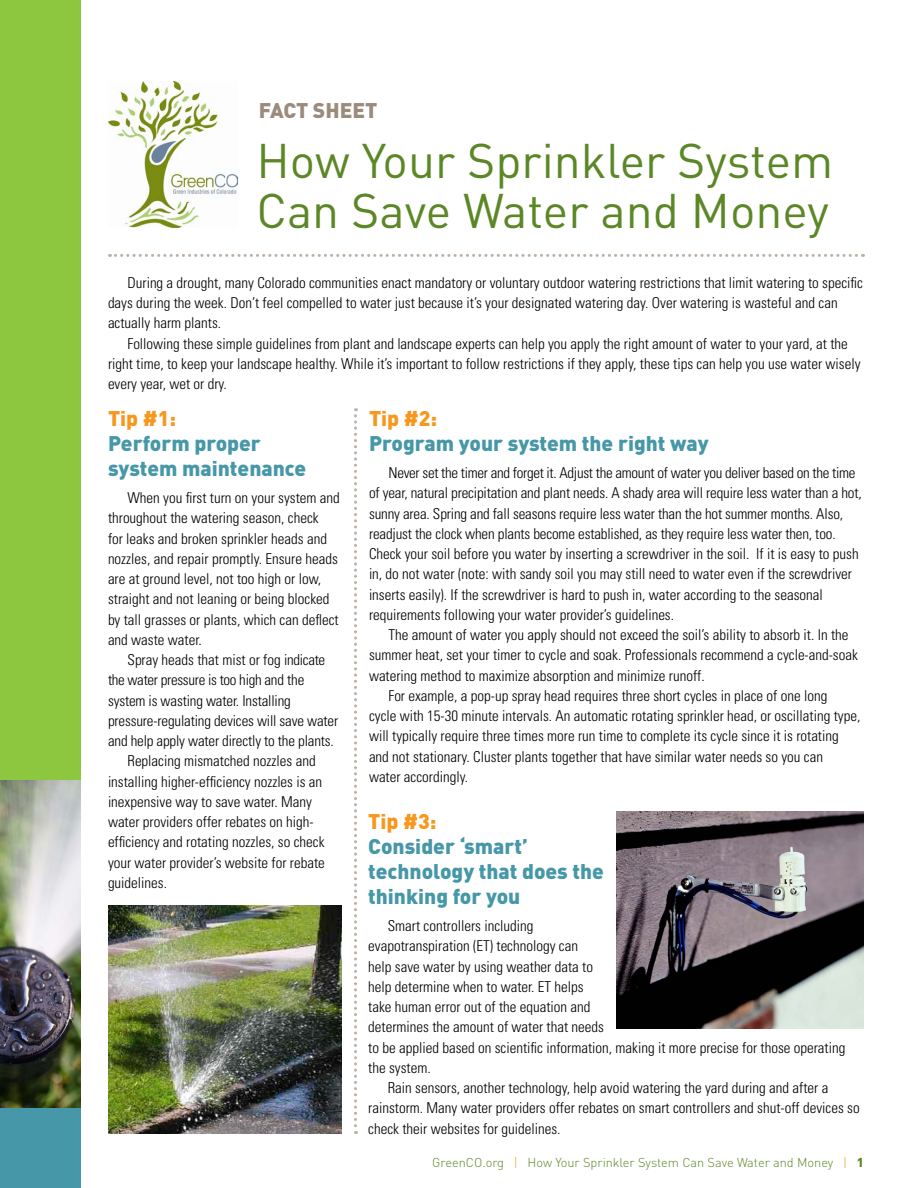
<style>
.page{position:relative;width:918px;height:1188px;background:#fff}
.page>*{position:absolute;margin:0;border:0;box-sizing:border-box;transform-origin:0 0}
.t1{font:48px/49.5px "DIN";color:#5c8727}
.t2{font:900 21px/25.2px "DIN";color:#4697a8}
.t3{font:900 21px "DIN";color:#f8971d}
.t4{font:900 21px "DIN";color:#9a8b7d}
.t5{font:300 condensed 15px/20.2px "Univers";color:#000}
.t6{font:300 condensed 15px "Univers";letter-spacing:-.02em;color:#000}
.t7{font:300 12.75px "DIN";color:#5c8727}
.s1{color:#f8971d}
.s2{font-weight:900}
</style>
<div class="page">
<div style="left:0;top:0;width:81px;height:1107px;background:#8dc63f"></div>
<img style="left:108px;top:81px;width:130px;height:146px">
<svg style="left:354px;top:408px;width:3px;height:726px"></svg>
<svg style="left:110px;top:254px;width:746px;height:3px"></svg>
<div style="left:0;top:1107px;width:81px;height:81px;background:#4697a8"></div>
<img style="left:108px;top:905px;width:234px;height:229px">
<img style="left:0;top:780px;width:81px;height:327px">
<img style="left:617px;top:811px;width:247px;height:217px">
<h2 class="t4" style="left:259px;top:96px;width:120px">FACT SHEET</h2>
<h1 class="t1" style="left:256px;top:135px;width:579px">How Your Sprinkler System<br>Can Save Water and Money</h1>
<p class="t5" style="left:108px;top:272px;width:757px;text-indent:20px">During a drought, many Colorado communities enact mandatory or voluntary outdoor watering restrictions that limit watering to specific days during the week. Don’t feel compelled to water just because it’s your designated watering day. Over watering is wasteful and can actually harm plants.</p>
<p class="t5" style="left:108px;top:333px;width:754px;text-indent:20px">Following these simple guidelines from plant and landscape experts can help you apply the right amount of water to your yard, at the right time, to keep your landscape healthy. While it’s important to follow restrictions if they apply, these tips can help you use water wisely every year, wet or dry.</p>
<h2 class="t3" style="left:108px;top:404px;width:70px">Tip #1:</h2>
<h2 class="t2" style="left:108px;top:430px;width:200px">Perform proper system maintenance</h2>
<p class="t5" style="left:108px;top:488px;width:233px;text-indent:20px">When you first turn on your system and throughout the watering season, check<br>for leaks and broken sprinkler heads and nozzles, and repair promptly. Ensure heads are at ground level, not too high or low, straight and not leaning or being blocked by tall grasses or plants, which can deflect and waste water.</p>
<p class="t5" style="left:128px;top:650px;width:199px">Spray heads that mist or fog indicate</p>
<p class="t6" style="left:108px;top:671px;width:198px">the water pressure is too high and the</p>
<p class="t5" style="left:108px;top:690px;width:184px">system is wasting water. Installing</p>
<p class="t5" style="left:108px;top:710px;width:232px">pressure-regulating devices will save water</p>
<p class="t5" style="left:108px;top:731px;width:227px">and help apply water directly to the plants.</p>
<p class="t5" style="left:128px;top:751px;width:190px">Replacing mismatched nozzles and</p>
<p class="t5" style="left:108px;top:771px;width:216px">installing higher-efficiency nozzles is an</p>
<p class="t5" style="left:108px;top:791px;width:205px">inexpensive way to save water. Many</p>
<p class="t5" style="left:108px;top:812px;width:207px">water providers offer rebates on high-</p>
<p class="t5" style="left:108px;top:832px;width:218px">efficiency and rotating nozzles, so check</p>
<p class="t5" style="left:108px;top:852px;width:218px">your water provider’s website for rebate</p>
<p class="t5" style="left:108px;top:872px;width:61px">guidelines.</p>
<h2 class="t3" style="left:369px;top:404px;width:70px">Tip #2:</h2>
<h2 class="t2" style="left:369px;top:430px;width:341px">Program your system the right way</h2>
<p class="t5" style="left:369px;top:462px;width:494px;text-indent:20px">Never set the timer and forget it. Adjust the amount of water you deliver based on the time of year, natural precipitation and plant needs. A shady area will require less water than a hot, sunny area. Spring and fall seasons require less water than the hot summer months. Also, readjust the clock when plants become established, as they require less water then, too.<br>Check your soil before you water by inserting a screwdriver in the soil. If it is easy to push in, do not water (note: with sandy soil you may still need to water even if the screwdriver inserts easily). If the screwdriver is hard to push in, water according to the seasonal requirements following your water provider’s guidelines.</p>
<p class="t5" style="left:388px;top:624px;width:462px">The amount of water you apply should not exceed the soil’s ability to absorb it. In the</p>
<p class="t5" style="left:369px;top:645px;width:490px">summer heat, set your timer to cycle and soak. Professionals recommend a cycle-and-soak</p>
<p class="t5" style="left:369px;top:665px;width:337px">watering method to maximize absorption and minimize runoff.</p>
<p class="t5" style="left:388px;top:685px;width:440px">For example, a pop-up spray head requires three short cycles in place of one long</p>
<p class="t5" style="left:369px;top:705px;width:493px">cycle with 15-30 minute intervals. An automatic rotating sprinkler head, or oscillating type,</p>
<p class="t5" style="left:369px;top:726px;width:471px">will typically require three times more run time to complete its cycle since it is rotating</p>
<p class="t5" style="left:369px;top:746px;width:456px">and not stationary. Cluster plants together that have similar water needs so you can</p>
<p class="t5" style="left:369px;top:766px;width:101px">water accordingly.</p>
<h2 class="t3" style="left:368px;top:807px;width:70px">Tip #3:</h2>
<h2 class="t2" style="left:368px;top:832px;width:237px">Consider ‘smart’ technology that does the thinking for you</h2>
<p class="t5" style="left:368px;top:916px;width:479px;text-indent:20px">Smart controllers including<br>evapotranspiration (ET) technology can<br>help save water by using weather data to<br>help determine when to water. ET helps<br>take human error out of the equation and<br>determines the amount of water that needs<br>to be applied based on scientific information, making it more precise for those operating the system.</p>
<p class="t5" style="left:368px;top:1078px;width:493px;text-indent:20px">Rain sensors, another technology, help avoid watering the yard during and after a rainstorm. Many water providers offer rebates on smart controllers and shut-off devices so check their websites for guidelines.</p>
<p class="t7" style="left:432px;top:1155px;width:433px">GreenCO.org <span class="s1">|</span> How Your Sprinkler System Can Save Water and Money <span class="s1">|</span> <span class="s2">1</span></p>
</div>
